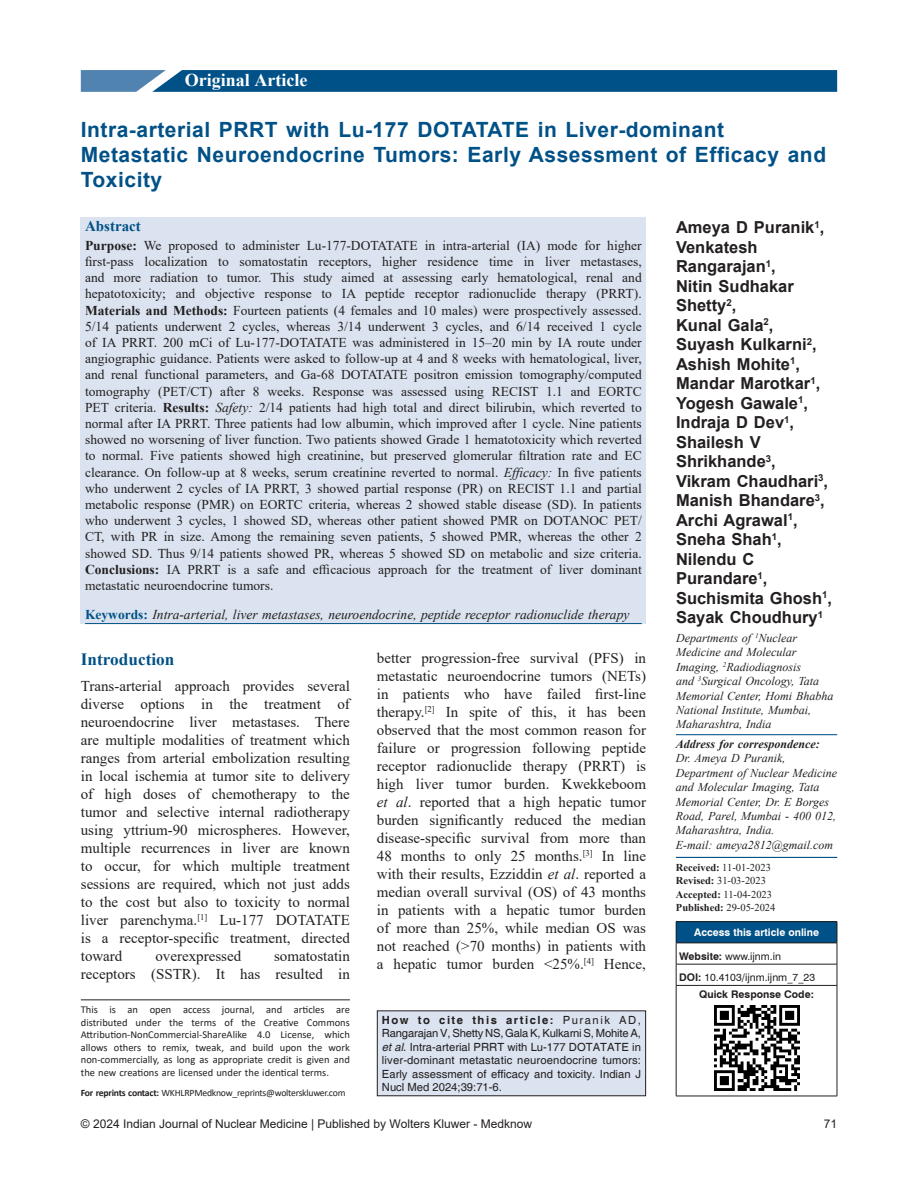
<style>
.page{position:relative;width:918px;height:1188px;background:#fff}
.page>*{position:absolute;margin:0;border:0;box-sizing:border-box;transform-origin:0 0}
.AT{font:700 21px/25.2px "Arial";letter-spacing:.025em;color:#005187}
.AH{font:700 18px "Times New Roman";color:#fff}
.t1{font:700 17.25px "Times New Roman";color:#005187}
.AU{font:700 16.5px/19.5px "Arial";color:#231f20}
.TX{font:15px/18px "Times New Roman";color:#231f20;text-align:justify}
.ABSH{font:700 15px "Times New Roman";color:#005187}
.ABS{font:13.5px/16.2px "Times New Roman";color:#231f20;text-align:justify}
.KWD{font:italic 13.5px "Times New Roman";color:#231f20}
.ADD{font:italic 12px/14.4px "Times New Roman";color:#231f20}
.AFF{font:italic 12px/14.4px "Times New Roman";color:#231f20}
.t2{font:12px "Arial";color:#231f20}
.HTC{font:11.25px/13.5px "Helvetica";color:#231f20;text-align:justify}
.TX-2{font:10.5px/12.6px "Calibri";color:#231f20;text-align:justify}
.HIS{font:10.5px "Times New Roman";color:#231f20}
.DOI{font:10.5px "Swiss 721 BT";color:#231f20}
.ATAO{font:700 10.5px "Swiss 721 BT";color:#fff}
.HIS-2{font:700 10.5px "Times New Roman";color:#231f20}
.Website{font:10.5px "Swiss 721 BT";color:#231f20}
.QRC{font:700 10.5px "Swiss 721 BT";color:#231f20}
.TX-3{font:9.75px "Calibri";letter-spacing:-.025em;color:#231f20}
.s1{font-weight:700}
.s2{font-style:italic}
.s3{font-weight:700;font-style:normal;color:#005187}
.s4{font-weight:400}
</style>
<div class="page">
<div style="left:676px;top:922px;width:161px;height:21px;background:#005187"></div>
<hr style="left:676px;top:943px;width:161px;height:1px;background:#231f20">
<hr style="left:676px;top:964px;width:161px;height:1px;background:#231f20">
<hr style="left:676px;top:985px;width:161px;height:1px;background:#231f20">
<hr style="left:676px;top:921px;width:161px;height:1px;background:#231f20">
<svg style="left:676px;top:922px;width:1px;height:63px"></svg>
<svg style="left:837px;top:922px;width:1px;height:63px"></svg>
<hr style="left:676px;top:986px;width:1px;height:110px;background:#231f20">
<hr style="left:837px;top:986px;width:1px;height:110px;background:#231f20">
<hr style="left:676px;top:1096px;width:161px;height:1px;background:#231f20">
<img style="left:714px;top:1005px;width:85px;height:85px">
<div style="left:81px;top:217px;width:565px;height:406px;background:#dae3ef"></div>
<hr style="left:85px;top:623px;width:557px;height:1px;background:#005187">
<svg style="left:81px;top:70px;width:756px;height:22px;background:#0f5a8e"></svg>
<div style="left:377px;top:1011px;width:269px;height:85px;background:#dae3ef"></div>
<div style="left:377px;top:1010px;width:269px;height:86px;border:1px solid #231f20"></div>
<hr style="left:81px;top:999px;width:269px;height:1px;background:#231f20">
<hr style="left:676px;top:734px;width:161px;height:1px;background:#005187">
<hr style="left:676px;top:857px;width:161px;height:1px;background:#005187">
<p class="AH" style="left:185px;top:67px;width:124px">Original Article</p>
<p class="AT" style="left:81px;top:117px;width:747px">Intra‑arterial PRRT with Lu‑177 DOTATATE in Liver‑dominant<br>Metastatic Neuroendocrine Tumors: Early Assessment of Efficacy and<br>Toxicity</p>
<p class="ABSH" style="left:85px;top:216px;width:57px">Abstract</p>
<p class="ABS" style="left:85px;top:237px;width:558px"><span class="s1">Purpose:</span> We proposed to administer Lu‑177‑DOTATATE in intra‑arterial (IA) mode for higher first‑pass localization to somatostatin receptors, higher residence time in liver metastases, and more radiation to tumor. This study aimed at assessing early hematological, renal and hepatotoxicity; and objective response to IA peptide receptor radionuclide therapy (PRRT).<br><span class="s1">Materials and Methods:</span> Fourteen patients (4 females and 10 males) were prospectively assessed.<br>5/14 patients underwent 2 cycles, whereas 3/14 underwent 3 cycles, and 6/14 received 1 cycle of IA PRRT. 200 mCi of Lu‑177‑DOTATATE was administered in 15–20 min by IA route under angiographic guidance. Patients were asked to follow‑up at 4 and 8 weeks with hematological, liver, and renal functional parameters, and Ga‑68 DOTATATE positron emission tomography/computed tomography (PET/CT) after 8 weeks. Response was assessed using RECIST 1.1 and EORTC PET criteria. <span class="s1">Results:</span> <span class="s2">Safety:</span> 2/14 patients had high total and direct bilirubin, which reverted to normal after IA PRRT. Three patients had low albumin, which improved after 1 cycle. Nine patients showed no worsening of liver function. Two patients showed Grade 1 hematotoxicity which reverted to normal. Five patients showed high creatinine, but preserved glomerular filtration rate and EC clearance. On follow‑up at 8 weeks, serum creatinine reverted to normal. <span class="s2">Efficacy:</span> In five patients who underwent 2 cycles of IA PRRT, 3 showed partial response (PR) on RECIST 1.1 and partial metabolic response (PMR) on EORTC criteria, whereas 2 showed stable disease (SD). In patients who underwent 3 cycles, 1 showed SD, whereas other patient showed PMR on DOTANOC PET/ CT, with PR in size. Among the remaining seven patients, 5 showed PMR, whereas the other 2 showed SD. Thus 9/14 patients showed PR, whereas 5 showed SD on metabolic and size criteria.<br><span class="s1">Conclusions:</span> IA PRRT is a safe and efficacious approach for the treatment of liver dominant metastatic neuroendocrine tumors.</p>
<p class="KWD" style="left:85px;top:605px;width:546px"><span class="s3">Keywords:</span> Intra‑arterial, liver metastases, neuroendocrine, peptide receptor radionuclide therapy</p>
<h1 class="t1" style="left:81px;top:646px;width:95px">Introduction</h1>
<p class="TX" style="left:81px;top:677px;width:271px">Trans‑arterial approach provides several diverse options in the treatment of neuroendocrine liver metastases. There are multiple modalities of treatment which ranges from arterial embolization resulting in local ischemia at tumor site to delivery of high doses of chemotherapy to the tumor and selective internal radiotherapy using yttrium‑90 microspheres. However, multiple recurrences in liver are known to occur, for which multiple treatment sessions are required, which not just adds to the cost but also to toxicity to normal liver parenchyma.<sup>[1]</sup> Lu‑177 DOTATATE is a receptor‑specific treatment, directed toward</p>
<p class="TX" style="left:81px;top:947px;width:271px;text-align:right">somatostatin<br>receptors (SSTR). It has resulted in</p>
<p class="TX" style="left:155px;top:947px;width:87px">overexpressed</p>
<p class="TX-2" style="left:81px;top:1003px;width:271px">This is an open access journal, and articles are distributed under the terms of the Creative Commons Attribution‑NonCommercial‑ShareAlike 4.0 License, which allows others to remix, tweak, and build upon the work non‑commercially, as long as appropriate credit is given and the new creations are licensed under the identical terms.</p>
<p class="TX-3" style="left:81px;top:1086px;width:266px"><span class="s1">For reprints contact:</span> WKHLRPMedknow_reprints@wolterskluwer.com</p>
<p class="TX" style="left:377px;top:649px;width:271px">better progression‑free survival (PFS) in metastatic neuroendocrine tumors (NETs) in patients who have failed first‑line therapy.<sup>[2]</sup> In spite of this, it has been observed that the most common reason for failure or progression following peptide receptor radionuclide therapy (PRRT) is high liver tumor burden. Kwekkeboom <span class="s2">et al</span>. reported that a high hepatic tumor burden significantly reduced the median disease‑specific survival from more than 48 months to only 25 months.<sup>[3]</sup> In line with their results, Ezziddin <span class="s2">et al</span>. reported a median overall survival (OS) of 43 months in patients with a hepatic tumor burden of more than 25%, while median OS was not reached (&gt;70 months) in patients with a hepatic tumor burden &lt;25%.<sup>[4]</sup> Hence,</p>
<p class="HTC" style="left:382px;top:1013px;width:261px"><span class="s1">How to cite this article:</span> Puranik AD, Rangarajan V, Shetty NS, Gala K, Kulkarni S, Mohite A, <span class="s2">et al</span>. Intra‑arterial PRRT with Lu‑177 DOTATATE in liver‑dominant metastatic neuroendocrine tumors:<br>Early assessment of efficacy and toxicity. Indian J Nucl Med 2024;39:71-6.</p>
<p class="AU" style="left:676px;top:218px;width:158px">Ameya D Puranik<sup>1</sup>,<br>Venkatesh<br>Rangarajan<sup>1</sup>,<br>Nitin Sudhakar<br>Shetty<sup>2</sup>,<br>Kunal Gala<sup>2</sup>,<br>Suyash Kulkarni<sup>2</sup>,<br>Ashish Mohite<sup>1</sup>,<br>Mandar Marotkar<sup>1</sup>,<br>Yogesh Gawale<sup>1</sup>,<br>Indraja D Dev<sup>1</sup>,<br>Shailesh V<br>Shrikhande<sup>3</sup>,<br>Vikram Chaudhari<sup>3</sup>,<br>Manish Bhandare<sup>3</sup>,<br>Archi Agrawal<sup>1</sup>,<br>Sneha Shah<sup>1</sup>,<br>Nilendu C<br>Purandare<sup>1</sup>,<br>Suchismita Ghosh<sup>1</sup>,<br>Sayak Choudhury<sup>1</sup></p>
<p class="AFF" style="left:676px;top:630px;width:159px">Departments of <sup>1</sup>Nuclear<br>Medicine and Molecular<br>Imaging, <sup>2</sup>Radiodiagnosis<br>and <sup>3</sup>Surgical Oncology, Tata<br>Memorial Center, Homi Bhabha<br>National Institute, Mumbai,<br>Maharashtra, India</p>
<p class="ADD" style="left:676px;top:736px;width:163px"><span class="s1">Address for correspondence:<br></span>Dr. Ameya D Puranik,<br>Department of Nuclear Medicine and Molecular Imaging, Tata<br>Memorial Center, Dr. E Borges<br>Road, Parel, Mumbai ‑ 400 012,<br>Maharashtra, India.<br>E‑mail: ameya2812@gmail.com</p>
<p class="HIS" style="left:676px;top:860px;width:96px"><span class="s1">Received:</span> 11‑01‑2023</p>
<p class="HIS" style="left:676px;top:873px;width:92px"><span class="s1">Revised:</span> 31‑03‑2023</p>
<p class="HIS" style="left:676px;top:887px;width:98px"><span class="s1">Accepted:</span> 11‑04‑2023</p>
<p class="HIS-2" style="left:676px;top:900px;width:101px">Published: <span class="s4">29-05-2024</span></p>
<p class="ATAO" style="left:694px;top:925px;width:126px">Access this article online</p>
<p class="Website" style="left:679px;top:949px;width:104px"><span class="s1">Website:</span> www.ijnm.in</p>
<p class="DOI" style="left:679px;top:970px;width:137px"><span class="s1">DOI:</span> 10.4103/ijnm.ijnm_7_23</p>
<p class="QRC" style="left:699px;top:987px;width:116px">Quick Response Code:</p>
<p class="t2" style="left:81px;top:1116px;width:453px">© 2024 Indian Journal of Nuclear Medicine | Published by Wolters Kluwer - Medknow</p>
<p class="t2" style="left:824px;top:1116px;width:15px">71</p>
</div>
